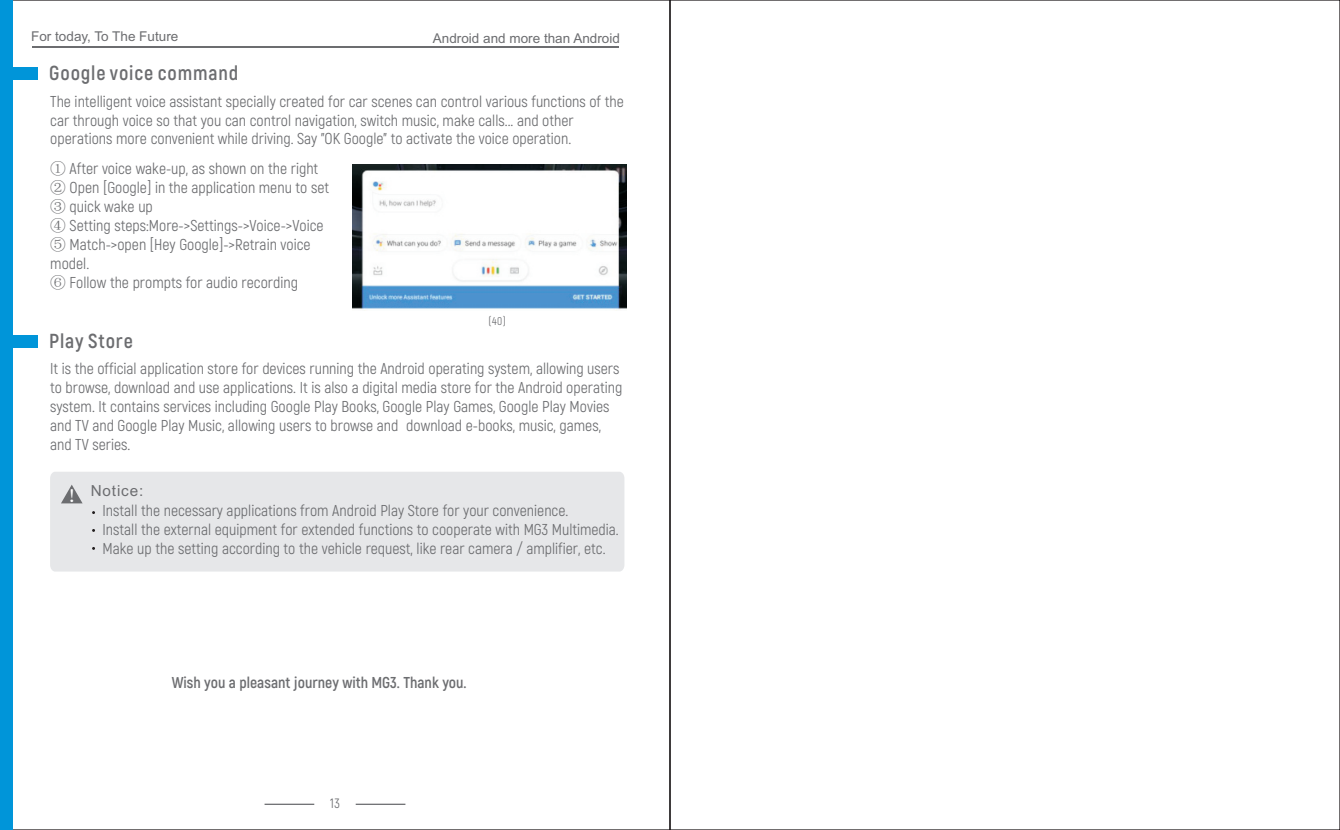
<style>
.page{position:relative;width:1340px;height:830px;background:#fff}
.page>*{position:absolute;margin:0;border:0;box-sizing:border-box;transform-origin:0 0}
.t1{font:700 20.25px "Akrobat";letter-spacing:.045em;color:#6c6d70}
.t2{font:20.03px "Sim Sun";color:#fff}
.t3{font:15.75px/18.9px "Akrobat";color:#6c6d70}
.t4{font:700 15.75px "Akrobat";color:#6c6d70}
.t5{font:15.3px "Arial";letter-spacing:.055em;color:#6c6d70}
.t6{font:13.5px "Arial";color:#6c6d70}
.t7{font:13.5px "Akrobat";color:#6c6d70}
.t8{font:11.25px "Akrobat";color:#6c6d70}
.s1{font-family:"Sim Sun"}
</style>
<div class="page">
<hr style="left:32px;top:46px;width:587px;height:2px;background:#6c6d70">
<div style="left:0;top:0;width:13px;height:829px;background:#0095d9"></div>
<div style="left:0;top:67px;width:38px;height:12px;background:#0095d9"></div>
<img style="left:352px;top:164px;width:274px;height:146px">
<div style="left:0;top:335px;width:38px;height:12px;background:#0095d9"></div>
<div style="left:50px;top:472px;width:574px;height:99px;background:#e6e7e9"></div>
<svg style="left:61px;top:484px;width:22px;height:19px"></svg>
<hr style="left:264px;top:803px;width:50px;height:1px;background:#6c6d70">
<hr style="left:356px;top:803px;width:49px;height:1px;background:#6c6d70">
<p class="t6" style="left:31px;top:32px;width:149px">For today, To The Future</p>
<p class="t6" style="left:433px;top:33px;width:188px">Android and more than Android</p>
<p class="t1" style="left:49px;top:61px;width:191px">Google voice command</p>
<p class="t3" style="left:50px;top:92px;width:575px">The intelligent voice assistant specially created for car scenes can control various functions of the car through voice so that you can control navigation, switch music, make calls... and other operations more convenient while driving. Say "OK Google" to activate the voice operation.</p>
<p class="t3" style="left:50px;top:160px;width:280px"><span class="s1">①</span> After voice wake-up, as shown on the right <span class="s1">②</span> Open [Google] in the application menu to set <span class="s1">③</span> quick wake up<br><span class="s1">④</span> Setting steps:More-&gt;Settings-&gt;Voice-&gt;Voice <span class="s1">⑤</span> Match-&gt;open [Hey Google]-&gt;Retrain voice model.<br><span class="s1">⑥</span> Follow the prompts for audio recording</p>
<p class="t8" style="left:488px;top:315px;width:19px">(40)</p>
<p class="t1" style="left:49px;top:329px;width:85px">Play Store</p>
<p class="t3" style="left:50px;top:359px;width:573px">It is the official application store for devices running the Android operating system, allowing users to browse, download and use applications. It is also a digital media store for the Android operating system. It contains services including Google Play Books, Google Play Games, Google Play Movies and TV and Google Play Music, allowing users to browse and download e-books, music, games, and TV series.</p>
<p class="t5" style="left:91px;top:485px;width:54px">Notice:</p>
<p class="t3" style="left:102px;top:501px;width:518px">Install the necessary applications from Android Play Store for your convenience.<br>Install the external equipment for extended functions to cooperate with MG3 Multimedia.<br>Make up the setting according to the vehicle request, like rear camera / amplifier, etc.</p>
<p class="t2" style="left:66px;top:485px;width:22px">！</p>
<p class="t4" style="left:172px;top:673px;width:296px">Wish you a pleasant journey with MG3. Thank you.</p>
<p class="t7" style="left:330px;top:795px;width:11px">13</p>
</div>
